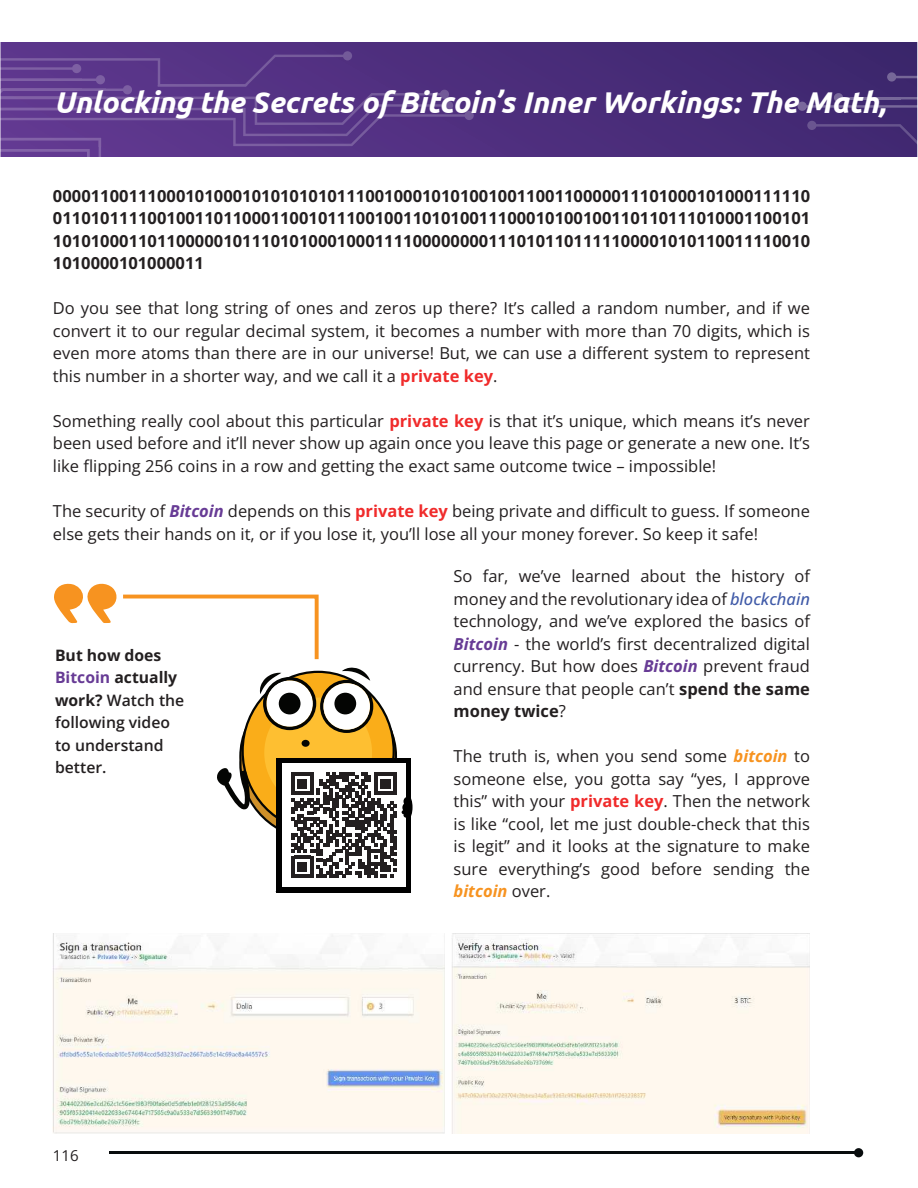
<style>
.page{position:relative;width:918px;height:1188px;background:#fff}
.page>*{position:absolute;margin:0;border:0;box-sizing:border-box;transform-origin:0 0}
.t1{font:italic 700 30px "Ubuntu";color:#fff}
.t2{font:16.5px/22.5px "Open Sans";color:#231f20;text-align:justify}
.t3{font:700 16.5px/22.5px "Open Sans";color:#231f20;text-align:justify}
.cuadros{font:600 15.75px/22.5px "Open Sans";color:#231f20}
.t4{font:15px "Open Sans";color:#231f20}
.s1{font-weight:700;color:#f02b2b}
.s2{font-weight:700;font-style:italic;color:#673b95}
.s3{font-weight:700}
.s4{font-weight:700;color:#673b95}
.s5{font-weight:500;font-style:italic;color:#405aa8}
.s6{font-weight:700;font-style:italic;color:#f79320}
</style>
<div class="page">
<svg style="left:2px;top:43px;width:800px;height:113px;background:#482c78"></svg>
<div style="left:798px;top:102px;width:9px;height:9px;background:#7b689c;border-radius:50%"></div>
<svg style="left:2px;top:51px;width:472px;height:105px;background:#5b388a"></svg>
<hr style="left:109px;top:1152px;width:746px;height:2px;background:#080c0d">
<svg style="left:802px;top:42px;width:116px;height:1116px"></svg>
<div style="left:406px;top:797px;width:7px;height:21px;background:#000;border-radius:50%"></div>
<svg style="left:54px;top:583px;width:356px;height:309px"></svg>
<img style="left:53px;top:933px;width:392px;height:201px">
<img style="left:452px;top:933px;width:358px;height:201px">
<p class="t1" style="left:54px;top:84px;width:833px">Unlocking the Secrets of Bitcoin’s Inner Workings: The Math,</p>
<p class="t3" style="left:53px;top:184px;width:759px">00001100111000101000101010101011100100010101001001100110000011101000101000111110<br>01101011110010011011000110010111001001101010011100010100100110110111010001100101<br>10101000110110000010111010100010001111000000001110101101111100001010110011110010<br>1010000101000011</p>
<p class="t2" style="left:53px;top:297px;width:759px">Do you see that long string of ones and zeros up there? It’s called a random number, and if we convert it to our regular decimal system, it becomes a number with more than 70 digits, which is even more atoms than there are in our universe! But, we can use a different system to represent this number in a shorter way, and we call it a <span class="s1">private key</span>.</p>
<p class="t2" style="left:53px;top:409px;width:759px">Something really cool about this particular <span class="s1">private key</span> is that it’s unique, which means it’s never been used before and it’ll never show up again once you leave this page or generate a new one. It’s like flipping 256 coins in a row and getting the exact same outcome twice – impossible!</p>
<p class="t2" style="left:53px;top:499px;width:759px;line-height:23.4px">The security of <span class="s2">Bitcoin</span> depends on this <span class="s1">private key</span> being private and difficult to guess. If someone else gets their hands on it, or if you lose it, you’ll lose all your money forever. So keep it safe!</p>
<p class="cuadros" style="left:55px;top:644px;width:131px"><span class="s3">But how does<br></span><span class="s4">Bitcoin</span> <span class="s3">actually work?</span> Watch the following video to understand better.</p>
<p class="t4" style="left:53px;top:1145px;width:27px">116</p>
<p class="t2" style="left:454px;top:565px;width:358px">So far, we’ve learned about the history of money and the revolutionary idea of <span class="s5">blockchain </span>technology, and we’ve explored the basics of <span class="s2">Bitcoin</span> - the world’s first decentralized digital currency. But how does <span class="s2">Bitcoin</span> prevent fraud and ensure that people can’t <span class="s3">spend the same money twice</span>?</p>
<p class="t2" style="left:454px;top:745px;width:358px">The truth is, when you send some <span class="s6">bitcoin</span> to someone else, you gotta say “yes, I approve this” with your <span class="s1">private key</span>. Then the network is like “cool, let me just double-check that this is legit” and it looks at the signature to make sure everything’s good before sending the <span class="s6">bitcoin</span> over.</p>
</div>
